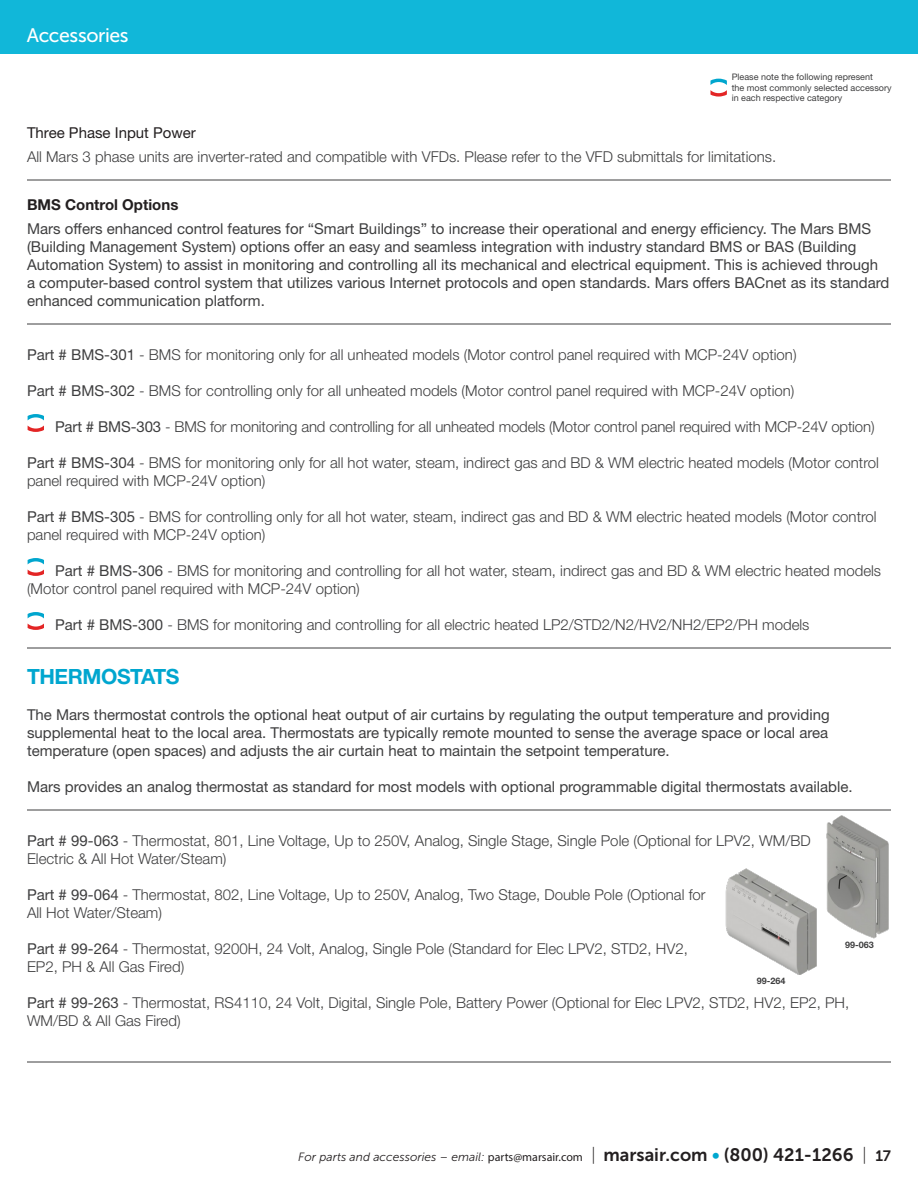
<style>
.page{position:relative;width:918px;height:1188px;background:#fff}
.page>*{position:absolute;margin:0;border:0;box-sizing:border-box;transform-origin:0 0}
.ACCESSORIES_CATEGORY{font:700 21px "Helvetica Neue LT Std";letter-spacing:-.02em;color:#00a6cf}
.H1_Overview{font:19.5px "Museo Sans 500";letter-spacing:-.02em;color:#fff}
.ACCESSORIES_DESCRIPT{font:300 15px/18px "Helvetica Neue LT Std";color:#3e3e3f}
.ACCESSORIES_DESCRIPT-2{font:15px/18px "Helvetica Neue LT Std";color:#3e3e3f}
.ACCESSORIES_SUB_SUB{font:15px "Helvetica Neue LT Std";color:#231f20}
.ACCESSORIES_SUB_BLAC{font:700 15px "Helvetica Neue LT Std";color:#231f20}
.t1{font:italic 13.05px "Museo Sans 300";color:#231f20}
.MUSEO_700_11_13{font:italic 12px "Museo Sans 300";color:#231f20}
.ACCESSORIES_DESCRIPT-3{font:9px/10.5px "Helvetica Neue LT Std";color:#3e3e3f}
.ACCESSORIES_CAPTION{font:700 9px "Helvetica Neue LT Std";color:#3e3e3f}
.s1{font-weight:400}
.s2{font-family:"Myriad Pro";font-style:normal}
.s3{font-family:"Museo Sans 100";font-style:normal;font-size:18px}
.s4{font-family:"Museo Sans 700";font-style:normal;font-size:18px}
.s5{font-family:"Museo Sans 700";font-style:normal;font-size:18px;color:#00a7cf}
.s6{font-family:"Museo Sans 700";font-style:normal;font-size:15px}
</style>
<div class="page">
<div style="left:0;top:0;width:918px;height:54px;background:#11b7d9"></div>
<svg style="left:710px;top:79px;width:17px;height:18px"></svg>
<hr style="left:27px;top:180px;width:864px;height:1px;background:#3e3e3f">
<hr style="left:27px;top:324px;width:864px;height:1px;background:#3e3e3f">
<hr style="left:27px;top:648px;width:864px;height:1px;background:#3e3e3f">
<hr style="left:27px;top:810px;width:864px;height:1px;background:#3e3e3f">
<hr style="left:27px;top:1062px;width:864px;height:1px;background:#3e3e3f">
<svg style="left:28px;top:414px;width:16px;height:6px"></svg>
<svg style="left:28px;top:426px;width:16px;height:6px"></svg>
<svg style="left:28px;top:558px;width:16px;height:6px"></svg>
<svg style="left:28px;top:570px;width:16px;height:6px"></svg>
<svg style="left:28px;top:612px;width:16px;height:6px"></svg>
<svg style="left:28px;top:624px;width:16px;height:6px"></svg>
<img style="left:826px;top:815px;width:63px;height:124px">
<img style="left:725px;top:868px;width:92px;height:107px">
<p class="H1_Overview" style="left:27px;top:24px;width:103px">Accessories</p>
<p class="ACCESSORIES_DESCRIPT-3" style="left:732px;top:72px;width:161px">Please note the following represent<br>the most commonly selected accessory in each respective category</p>
<p class="t1" style="left:743px;top:82px;width:94px">Recommended</p>
<p class="ACCESSORIES_SUB_SUB" style="left:27px;top:124px;width:170px">Three Phase Input Power</p>
<p class="ACCESSORIES_DESCRIPT" style="left:27px;top:147px;width:751px">All Mars 3 phase units are inverter-rated and compatible with VFDs. Please refer to the VFD submittals for limitations.</p>
<p class="ACCESSORIES_SUB_BLAC" style="left:27px;top:195px;width:153px">BMS Control Options</p>
<p class="ACCESSORIES_DESCRIPT-2" style="left:27px;top:219px;width:864px">Mars offers enhanced control features for “Smart Buildings” to increase their operational and energy efficiency. The Mars BMS (Building Management System) options offer an easy and seamless integration with industry standard BMS or BAS (Building Automation System) to assist in monitoring and controlling all its mechanical and electrical equipment. This is achieved through a computer-based control system that utilizes various Internet protocols and open standards. Mars offers BACnet as its standard enhanced communication platform.</p>
<p class="ACCESSORIES_DESCRIPT" style="left:27px;top:345px;width:771px"><span class="s1">Part # BMS-301</span> - BMS for monitoring only for all unheated models (Motor control panel required with MCP-24V option)</p>
<p class="ACCESSORIES_DESCRIPT" style="left:27px;top:381px;width:769px"><span class="s1">Part # BMS-302</span> - BMS for controlling only for all unheated models (Motor control panel required with MCP-24V option)</p>
<p class="ACCESSORIES_DESCRIPT" style="left:55px;top:417px;width:821px"><span class="s1">Part # BMS-303</span> - BMS for monitoring and controlling for all unheated models (Motor control panel required with MCP-24V option)</p>
<p class="ACCESSORIES_DESCRIPT" style="left:27px;top:453px;width:853px"><span class="s1">Part # BMS-304</span> - BMS for monitoring only for all hot water, steam, indirect gas and BD &amp; WM electric heated models (Motor control panel required with MCP-24V option)</p>
<p class="ACCESSORIES_DESCRIPT" style="left:27px;top:507px;width:851px"><span class="s1">Part # BMS-305</span> - BMS for controlling only for all hot water, steam, indirect gas and BD &amp; WM electric heated models (Motor control panel required with MCP-24V option)</p>
<p class="ACCESSORIES_DESCRIPT" style="left:27px;top:561px;width:856px;text-indent:28px"><span class="s1">Part # BMS-306</span> - BMS for monitoring and controlling for all hot water, steam, indirect gas and BD &amp; WM electric heated models (Motor control panel required with MCP-24V option)</p>
<p class="ACCESSORIES_DESCRIPT" style="left:55px;top:615px;width:756px"><span class="s1">Part # BMS-300</span> - BMS for monitoring and controlling for all electric heated LP2/STD2/N2/HV2/NH2/EP2/PH models</p>
<p class="ACCESSORIES_CATEGORY" style="left:27px;top:664px;width:154px">THERMOSTATS</p>
<p class="ACCESSORIES_DESCRIPT-2" style="left:27px;top:705px;width:804px;text-align:justify">The Mars thermostat controls the optional heat output of air curtains by regulating the output temperature and providing supplemental heat to the local area. Thermostats are typically remote mounted to sense the average space or local area temperature (open spaces) and adjusts the air curtain heat to maintain the setpoint temperature.</p>
<p class="ACCESSORIES_DESCRIPT-2" style="left:27px;top:777px;width:827px">Mars provides an analog thermostat as standard for most models with optional programmable digital thermostats available.</p>
<p class="ACCESSORIES_DESCRIPT" style="left:27px;top:831px;width:785px"><span class="s1">Part # 99-063</span> - Thermostat, 801, Line Voltage, Up to 250V, Analog, Single Stage, Single Pole (Optional for LPV2, WM/BD<br>Electric &amp; All Hot Water/Steam)</p>
<p class="ACCESSORIES_DESCRIPT" style="left:27px;top:885px;width:680px"><span class="s1">Part # 99-064</span> - Thermostat, 802, Line Voltage, Up to 250V, Analog, Two Stage, Double Pole (Optional for<br>All Hot Water/Steam)</p>
<p class="ACCESSORIES_DESCRIPT" style="left:27px;top:939px;width:662px"><span class="s1">Part # 99-264</span> - Thermostat, 9200H, 24 Volt, Analog, Single Pole (Standard for Elec LPV2, STD2, HV2,<br>EP2, PH &amp; All Gas Fired)</p>
<p class="ACCESSORIES_DESCRIPT" style="left:27px;top:993px;width:824px"><span class="s1">Part # 99-263</span> - Thermostat, RS4110, 24 Volt, Digital, Single Pole, Battery Power (Optional for Elec LPV2, STD2, HV2, EP2, PH,<br>WM/BD &amp; All Gas Fired)</p>
<p class="t1" style="left:60px;top:418px;width:94px">Recommended</p>
<p class="t1" style="left:60px;top:562px;width:94px">Recommended</p>
<p class="t1" style="left:60px;top:616px;width:94px">Recommended</p>
<p class="ACCESSORIES_CAPTION" style="left:845px;top:939px;width:30px">99-063</p>
<p class="ACCESSORIES_CAPTION" style="left:757px;top:975px;width:30px">99-264</p>
<p class="MUSEO_700_11_13" style="left:298px;top:1150px;width:594px">For parts and accessories – email: <span class="s2">parts@marsair.com</span> <span class="s3">|</span> <span class="s4">marsair.com</span> <span class="s5">•</span> <span class="s4">(800) 421-1266</span> <span class="s3">|</span> <span class="s6">17</span></p>
</div>
